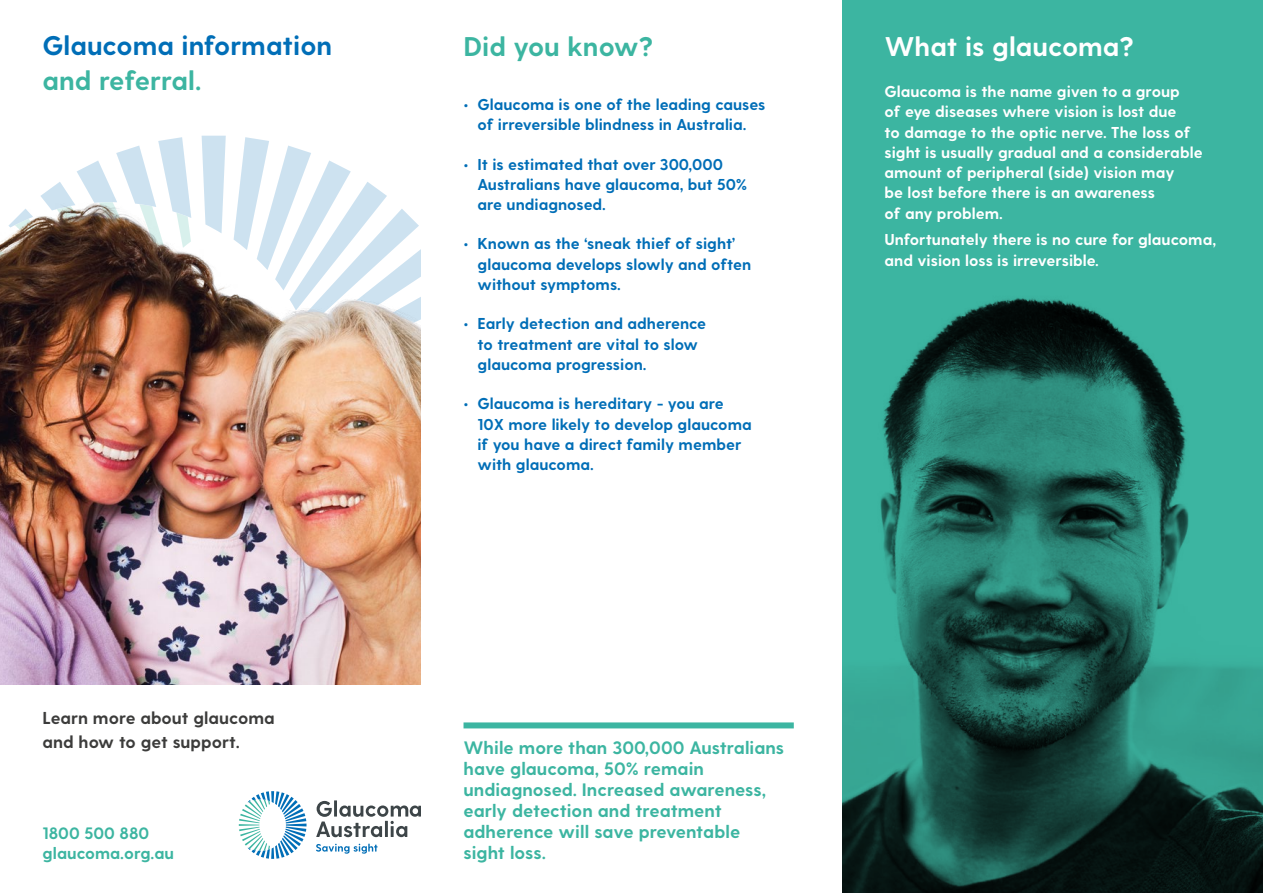
<style>
.page{position:relative;width:1263px;height:893px;background:#fff}
.page>*{position:absolute;margin:0;border:0;box-sizing:border-box;transform-origin:0 0}
.t1{font:700 27px "Greycliff CF";color:#3cb5a1}
.t2{font:700 27px "Greycliff CF";color:#006eb7}
.t3{font:700 27px "Greycliff CF";color:#fff}
.t4{font:700 18px/21px "Greycliff CF";color:#3cb5a1}
.t5{font:700 17.25px/24px "Greycliff CF";color:#3c3c3b}
.t6{font:700 16.5px/19.8px "Greycliff CF";color:#3cb5a1}
.t7{font:700 15.75px/20.2px "Greycliff CF";color:#006eb7}
.t8{font:700 15.75px/20.2px "Greycliff CF";color:#fff}
</style>
<div class="page">
<svg style="left:202px;top:136px;width:24px;height:51px"></svg>
<svg style="left:239px;top:137px;width:136px;height:50px"></svg>
<svg style="left:53px;top:137px;width:135px;height:50px"></svg>
<img style="left:0;top:187px;width:421px;height:498px">
<hr style="left:334px;top:800px;width:3px;height:16px;background:#3d4548">
<svg style="left:316px;top:801px;width:105px;height:36px"></svg>
<svg style="left:316px;top:844px;width:61px;height:10px"></svg>
<svg style="left:239px;top:791px;width:67px;height:68px"></svg>
<div style="left:463px;top:722px;width:331px;height:6px;background:#3cb5a1"></div>
<div style="left:842px;top:0;width:421px;height:893px;background:#3cb5a1"></div>
<img style="left:842px;top:298px;width:421px;height:595px">
<h1 class="t2" style="left:43px;top:30px;width:291px">Glaucoma information</h1>
<h1 class="t1" style="left:43px;top:64px;width:160px">and referral.</h1>
<p class="t5" style="left:43px;top:707px;width:234px">Learn more about glaucoma and how to get support.</p>
<p class="t6" style="left:43px;top:824px;width:133px">1800 500 880 glaucoma.org.au</p>
<h1 class="t1" style="left:463px;top:30px;width:191px">Did you know?</h1>
<p class="t7" style="left:463px;top:95px;width:303px;text-align:center">• Glaucoma is one of the leading causes of irreversible blindness in Australia.</p>
<p class="t7" style="left:477px;top:155px;width:271px;text-indent:-14px">• It is estimated that over 300,000<br>Australians have glaucoma, but 50% are undiagnosed.</p>
<p class="t7" style="left:477px;top:234px;width:275px;text-indent:-14px">• Known as the ‘sneak thief of sight’ glaucoma develops slowly and often without symptoms.</p>
<p class="t7" style="left:477px;top:314px;width:230px;text-indent:-14px">• Early detection and adherence to treatment are vital to slow glaucoma progression.</p>
<p class="t7" style="left:477px;top:394px;width:276px;text-indent:-14px">• Glaucoma is hereditary - you are<br>10X more likely to develop glaucoma if you have a direct family member with glaucoma.</p>
<h1 class="t3" style="left:884px;top:30px;width:251px">What is glaucoma?</h1>
<p class="t8" style="left:884px;top:82px;width:320px">Glaucoma is the name given to a group<br>of eye diseases where vision is lost due<br>to damage to the optic nerve. The loss of sight is usually gradual and a considerable amount of peripheral (side) vision may<br>be lost before there is an awareness<br>of any problem.</p>
<p class="t8" style="left:884px;top:230px;width:333px">Unfortunately there is no cure for glaucoma, and vision loss is irreversible.</p>
<p class="t4" style="left:463px;top:738px;width:322px">While more than 300,000 Australians have glaucoma, 50% remain undiagnosed. Increased awareness, early detection and treatment adherence will save preventable sight loss.</p>
</div>
